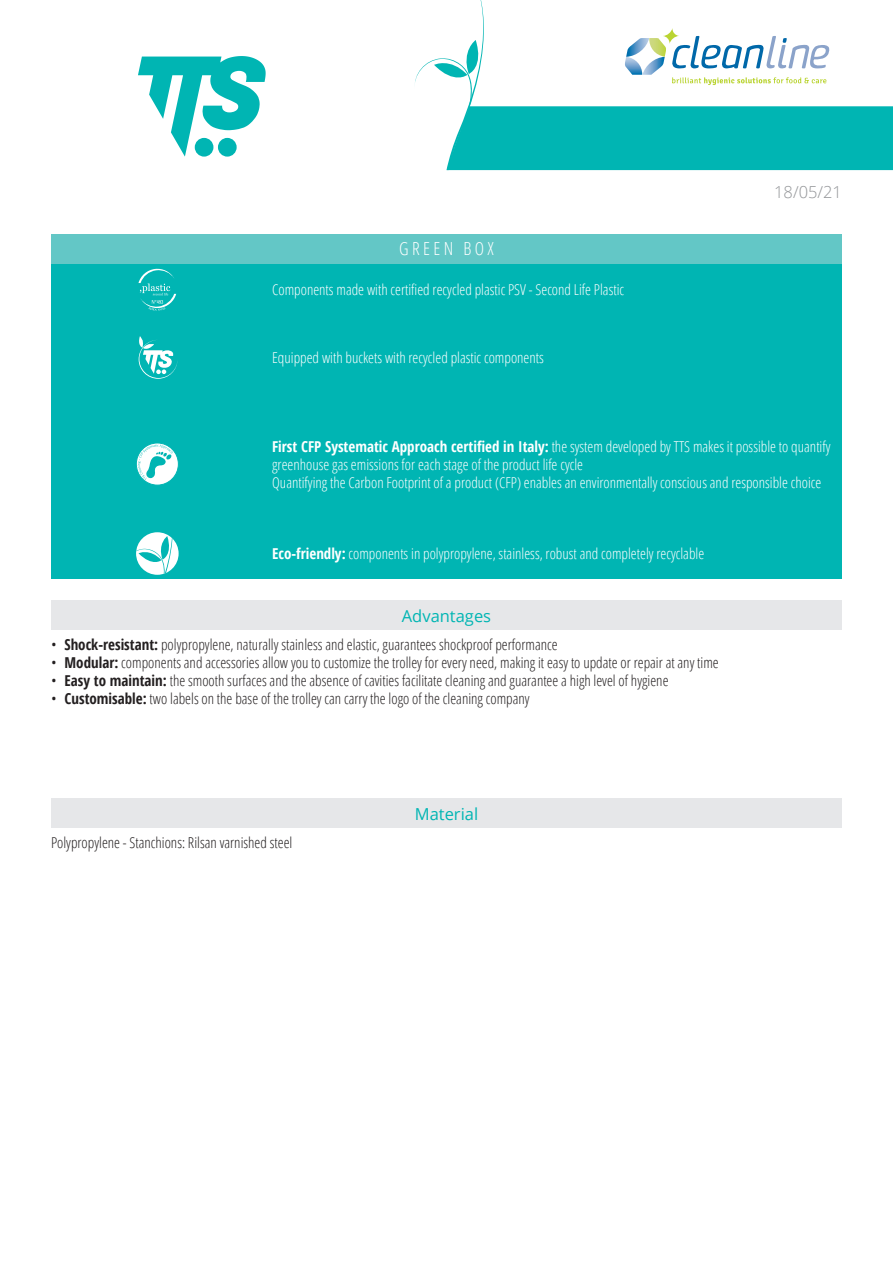
<style>
.page{position:relative;width:893px;height:1263px;background:#fff}
.page>*{position:absolute;margin:0;border:0;box-sizing:border-box;transform-origin:0 0}
.Titolo6{font:300 18px "Open Sans Condensed";color:#fff}
.Titolo8{font:16.5px "Open Sans";color:#00b5b3}
.t1{font:300 16.5px "Open Sans";color:#939598}
.Titolo16{font:16.5px "Open Sans";color:#00b5b3}
.Materiale{font:300 15px "Open Sans Condensed";color:#231f20}
.GreenBoxCFP{font:300 15px/18px "Open Sans Condensed";color:#fff}
.GreenBoxLista{font:300 15px "Open Sans Condensed";color:#fff}
.GreenBoxPSV{font:300 15px "Open Sans Condensed";color:#fff}
.GreenBoxCam{font:300 15px "Open Sans Condensed";color:#fff}
.s1{font-weight:700}
</style>
<div class="page">
<svg style="left:138px;top:56px;width:128px;height:101px"></svg>
<div style="left:51px;top:234px;width:791px;height:30px;background:#63c7c6"></div>
<div style="left:51px;top:264px;width:213px;height:51px;background:#00b5b3"></div>
<svg style="left:138px;top:268px;width:38px;height:42px"></svg>
<div style="left:264px;top:264px;width:578px;height:51px;background:#00b5b3"></div>
<div style="left:51px;top:315px;width:213px;height:85px;background:#00b5b3"></div>
<svg style="left:138px;top:336px;width:40px;height:43px"></svg>
<div style="left:264px;top:315px;width:578px;height:85px;background:#00b5b3"></div>
<div style="left:51px;top:400px;width:213px;height:128px;background:#00b5b3"></div>
<svg style="left:136px;top:443px;width:42px;height:42px"></svg>
<div style="left:136px;top:443px;width:43px;height:42px;border:1px solid #00b5b3;border-radius:50%"></div>
<svg style="left:138px;top:444px;width:35px;height:37px"></svg>
<div style="left:264px;top:400px;width:578px;height:128px;background:#00b5b3"></div>
<div style="left:51px;top:528px;width:213px;height:51px;background:#00b5b3"></div>
<svg style="left:136px;top:532px;width:43px;height:43px"></svg>
<div style="left:264px;top:528px;width:578px;height:51px;background:#00b5b3"></div>
<div style="left:51px;top:601px;width:791px;height:29px;background:#e6e7e9"></div>
<div style="left:51px;top:798px;width:791px;height:30px;background:#e6e7e9"></div>
<svg style="left:415px;top:0;width:478px;height:170px"></svg>
<p class="Titolo6" style="left:399px;top:236px;width:96px">G R E E N B O X</p>
<p class="GreenBoxPSV" style="left:272px;top:279px;width:353px">Components made with certified recycled plastic PSV - Second Life Plastic</p>
<p class="GreenBoxCam" style="left:272px;top:348px;width:273px">Equipped with buckets with recycled plastic components</p>
<p class="t1" style="left:774px;top:180px;width:69px">18/05/21</p>
<p class="GreenBoxCFP" style="left:272px;top:437px;width:560px"><span class="s1">First CFP Systematic Approach certified in Italy:</span> the system developed by TTS makes it possible to quantify greenhouse gas emissions for each stage of the product life cycle</p>
<p class="GreenBoxCFP" style="left:272px;top:473px;width:551px">Quantifying the Carbon Footprint of a product (CFP) enables an environmentally conscious and responsible choice</p>
<p class="GreenBoxLista" style="left:272px;top:544px;width:434px"><span class="s1">Eco-friendly:</span> components in polypropylene, stainless, robust and completely recyclable</p>
<p class="Titolo8" style="left:402px;top:604px;width:91px">Advantages</p>
<p class="Materiale" style="left:51px;top:634px;width:508px">• <span class="s1">Shock-resistant:</span> polypropylene, naturally stainless and elastic, guarantees shockproof performance</p>
<p class="Materiale" style="left:51px;top:652px;width:669px">• <span class="s1">Modular:</span> components and accessories allow you to customize the trolley for every need, making it easy to update or repair at any time</p>
<p class="Materiale" style="left:51px;top:670px;width:619px">• <span class="s1">Easy to maintain:</span> the smooth surfaces and the absence of cavities facilitate cleaning and guarantee a high level of hygiene</p>
<p class="Materiale" style="left:51px;top:688px;width:480px">• <span class="s1">Customisable:</span> two labels on the base of the trolley can carry the logo of the cleaning company</p>
<p class="Materiale" style="left:51px;top:832px;width:243px">Polypropylene - Stanchions: Rilsan varnished steel</p>
<p class="Titolo16" style="left:415px;top:802px;width:65px">Material</p>
</div>
